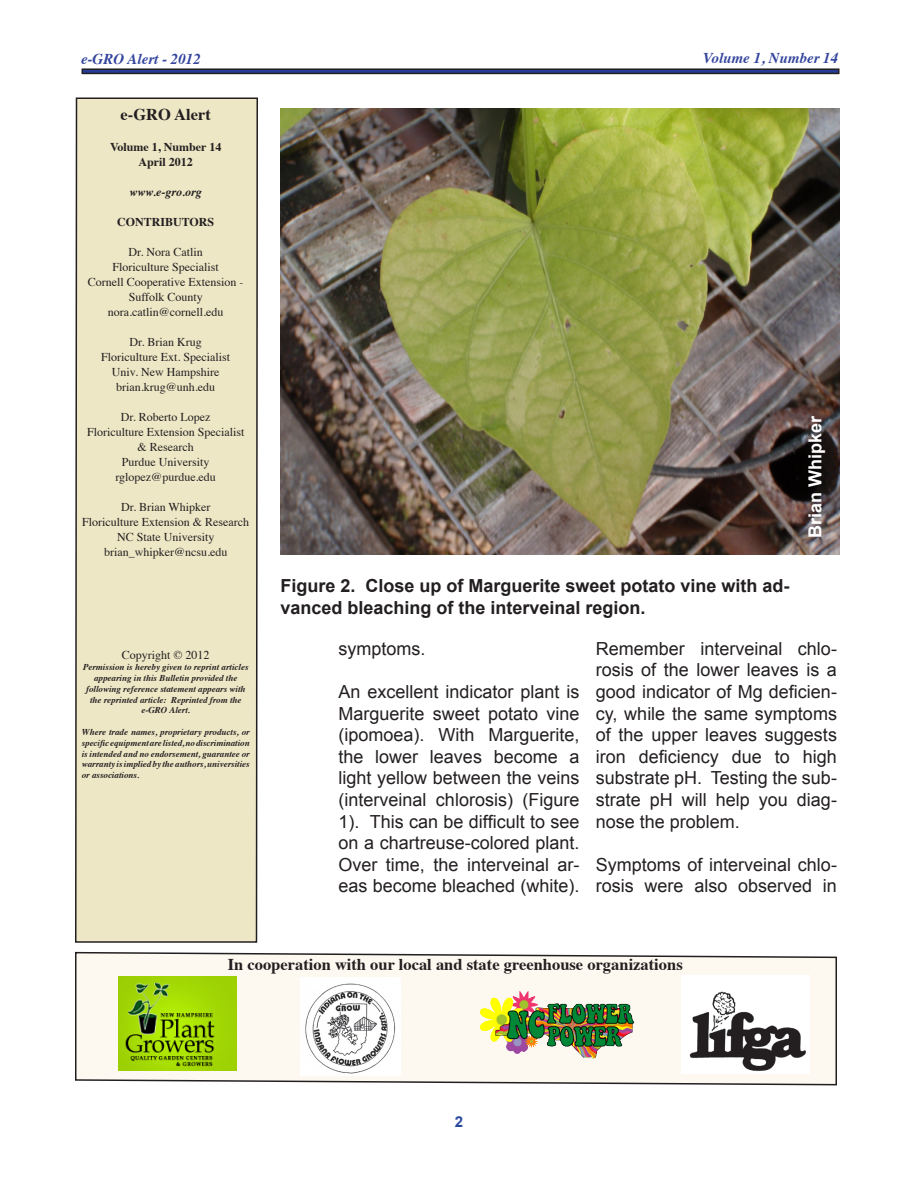
<style>
.page{position:relative;width:918px;height:1188px;background:#fff}
.page>*{position:absolute;margin:0;border:0;box-sizing:border-box;transform-origin:0 0}
.t1{font:18px/21.6px "Arial";color:#231f20;text-align:justify}
.t2{font:700 18px/21.6px "Arial";color:#231f20}
.t3{font:700 18px "Arial";color:#fff}
.Body_text{font:700 16.5px "Times";color:#231f20}
.t4{font:italic 700 15px "Times";color:#33459d}
.t5{font:700 15px "Arial";color:#28489e}
.t6{font:12px/15px "Times";color:#231f20;text-align:center}
.t7{font:700 12px "Times";color:#231f20}
.t8{font:italic 700 12px "Times";color:#231f20}
.Body_Text{font:italic 700 9px/10.8px "Times";color:#231f20;text-align:center}
</style>
<div class="page">
<div style="left:82px;top:68px;width:758px;height:6px;border:2px solid #231f20"></div>
<div style="left:75px;top:97px;width:183px;height:846px;background:#eee7c6"></div>
<svg style="left:75px;top:951px;width:762px;height:135px"></svg>
<img style="left:476px;top:987px;width:163px;height:76px">
<img style="left:118px;top:977px;width:118px;height:93px">
<img style="left:682px;top:975px;width:128px;height:99px">
<img style="left:301px;top:977px;width:100px;height:98px">
<img style="left:280px;top:108px;width:560px;height:447px">
<p class="t4" style="left:81px;top:44px;width:121px">e-GRO Alert - 2012</p>
<p class="t4" style="left:703px;top:44px;width:137px">Volume 1, Number 14</p>
<p class="Body_text" style="left:121px;top:99px;width:92px">e-GRO Alert</p>
<p class="t7" style="left:110px;top:136px;width:113px">Volume 1, Number 14</p>
<p class="t7" style="left:139px;top:151px;width:56px">April 2012</p>
<p class="t8" style="left:130px;top:181px;width:74px">www.e-gro.org</p>
<p class="t7" style="left:117px;top:211px;width:99px">CONTRIBUTORS</p>
<p class="t6" style="left:129px;top:244px;width:76px">Dr. Nora Catlin</p>
<p class="t6" style="left:113px;top:259px;width:108px">Floriculture Specialist</p>
<p class="t6" style="left:88px;top:274px;width:157px">Cornell Cooperative Extension -</p>
<p class="t6" style="left:129px;top:289px;width:76px">Suffolk County</p>
<p class="t6" style="left:108px;top:304px;width:117px">nora.catlin@cornell.edu</p>
<p class="t6" style="left:130px;top:334px;width:74px">Dr. Brian Krug</p>
<p class="t6" style="left:101px;top:349px;width:131px">Floriculture Ext. Specialist</p>
<p class="t6" style="left:112px;top:364px;width:109px">Univ. New Hampshire</p>
<p class="t6" style="left:116px;top:379px;width:101px">brian.krug@unh.edu</p>
<p class="t6" style="left:121px;top:409px;width:91px">Dr. Roberto Lopez</p>
<p class="t6" style="left:87px;top:424px;width:159px">Floriculture Extension Specialist &amp; Research</p>
<p class="t6" style="left:122px;top:454px;width:89px">Purdue University</p>
<p class="t6" style="left:116px;top:469px;width:102px">rglopez@purdue.edu</p>
<p class="t6" style="left:121px;top:499px;width:91px">Dr. Brian Whipker</p>
<p class="t6" style="left:82px;top:514px;width:168px">Floriculture Extension &amp; Research</p>
<p class="t6" style="left:117px;top:529px;width:99px">NC State University</p>
<p class="t6" style="left:104px;top:544px;width:125px">brian_whipker@ncsu.edu</p>
<p class="t6" style="left:122px;top:647px;width:89px">Copyright © 2012</p>
<p class="Body_Text" style="left:83px;top:661px;width:167px">Permission is hereby given to reprint articles appearing in this Bulletin provided the following reference statement appears with the reprinted article: Reprinted from the e-GRO Alert.</p>
<p class="Body_Text" style="left:82px;top:726px;width:170px;text-align:justify">Where trade names, proprietary products, or specific equipment are listed, no discrimination is intended and no endorsement, guarantee or warranty is implied by the authors, universities or associations.</p>
<p class="t2" style="left:280px;top:575px;width:511px">Figure 2. Close up of Marguerite sweet potato vine with ad&shy;vanced bleaching of the interveinal region.</p>
<p class="t3" style="left:803px;top:538px;width:124px;rotate:-90deg">Brian Whipker</p>
<p class="t1" style="left:338px;top:638px;width:89px">symptoms.</p>
<p class="t1" style="left:338px;top:681px;width:243px">An excellent indicator plant is Marguerite sweet potato vine (ipomoea). With Marguerite, the lower leaves become a light yellow between the veins (interveinal chlorosis) (Figure 1). This can be difficult to see on a chartreuse-colored plant.<br>Over time, the interveinal ar&shy;eas become bleached (white).</p>
<p class="t1" style="left:596px;top:638px;width:243px">Remember interveinal chlo&shy;rosis of the lower leaves is a good indicator of Mg deficien&shy;cy, while the same symptoms of the upper leaves suggests iron deficiency due to high substrate pH. Testing the sub&shy;strate pH will help you diag&shy;nose the problem.</p>
<p class="t1" style="left:596px;top:854px;width:243px">Symptoms of interveinal chlo&shy;rosis were also observed in</p>
<p class="Body_text" style="left:228px;top:948px;width:457px">In cooperation with our local and state greenhouse organizations</p>
<p class="t5" style="left:455px;top:1112px;width:10px">2</p>
</div>
